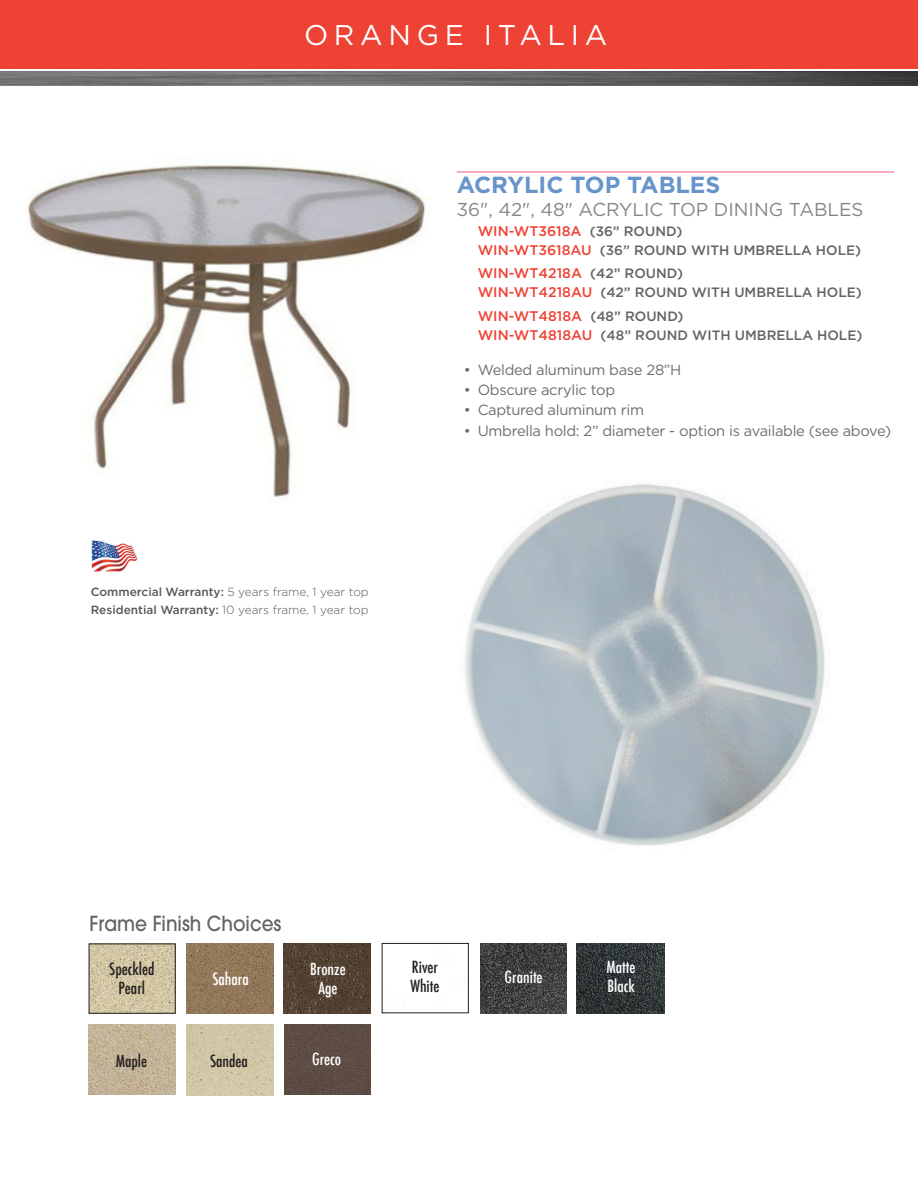
<style>
.page{position:relative;width:918px;height:1188px;background:#fff}
.page>*{position:absolute;margin:0;border:0;box-sizing:border-box;transform-origin:0 0}
.Display_Headlines{font:28.5px "Gotham";letter-spacing:.2em;color:#fff}
.Item_number{font:700 23.25px "Gotham";color:#6694cb}
.t1{font:500 20.7px "ITC Avant Garde Pro";color:#636366;scale:.9 1}
.Item_number-2{font:18.6px "Gotham";color:#848689}
.t2{font:500 condensed 16.35px "Futura";color:#fff}
.t3{font:500 condensed 16.35px "Futura";color:#231f20}
.t4{font:14.7px "Gotham";letter-spacing:-.02em;color:#6c6d70}
.Item_Model_Number{font:500 13.95px "Gotham";color:#ee4235}
.Item_Model_Number-2{font:500 13.5px "Gotham";color:#636366}
.features_bullets{font:300 11.85px "Gotham";color:#57585a}
.s1{font-weight:500}
.s2{font-size:13.5px;color:#636366}
.s3{font-size:13.95px;color:#ee4235}
</style>
<div class="page">
<hr style="left:457px;top:172px;width:437px;height:1px;background:#f05e7b">
<div style="left:0;top:0;width:918px;height:69px;background:#ee4235"></div>
<img style="left:0;top:71px;width:918px;height:14px">
<img style="left:91px;top:540px;width:46px;height:32px">
<img style="left:187px;top:944px;width:87px;height:70px">
<img style="left:91px;top:946px;width:82px;height:65px">
<img style="left:284px;top:944px;width:87px;height:70px">
<img style="left:89px;top:1025px;width:86px;height:70px">
<img style="left:186px;top:1025px;width:87px;height:70px">
<img style="left:480px;top:943px;width:87px;height:70px">
<div style="left:382px;top:943px;width:87px;height:70px;border:1px solid #231f20"></div>
<img style="left:577px;top:943px;width:87px;height:70px">
<img style="left:284px;top:1024px;width:86px;height:71px">
<img style="left:464px;top:484px;width:361px;height:362px">
<img style="left:27px;top:165px;width:399px;height:332px">
<p class="Display_Headlines" style="left:304px;top:17px;width:305px">ORANGE ITALIA</p>
<p class="features_bullets" style="left:91px;top:584px;width:279px"><span class="s1">Commercial Warranty:</span> 5 years frame, 1 year top</p>
<p class="features_bullets" style="left:91px;top:603px;width:279px"><span class="s1">Residential Warranty:</span> 10 years frame, 1 year top</p>
<p class="Item_number" style="left:457px;top:170px;width:265px">ACRYLIC TOP TABLES</p>
<p class="Item_number-2" style="left:457px;top:197px;width:408px">36", 42", 48" ACRYLIC TOP DINING TABLES</p>
<p class="Item_Model_Number" style="left:478px;top:222px;width:206px">WIN-WT3618A <span class="s2">(36” ROUND)</span></p>
<p class="Item_Model_Number-2" style="left:478px;top:241px;width:385px"><span class="s3">WIN-WT3618AU</span> (36” ROUND WITH UMBRELLA HOLE)</p>
<p class="Item_Model_Number" style="left:478px;top:264px;width:207px">WIN-WT4218A <span class="s2">(42” ROUND)</span></p>
<p class="Item_Model_Number-2" style="left:478px;top:284px;width:386px"><span class="s3">WIN-WT4218AU</span> (42” ROUND WITH UMBRELLA HOLE)</p>
<p class="Item_Model_Number" style="left:478px;top:307px;width:207px">WIN-WT4818A <span class="s2">(48” ROUND)</span></p>
<p class="Item_Model_Number-2" style="left:478px;top:326px;width:386px"><span class="s3">WIN-WT4818AU</span> (48” ROUND WITH UMBRELLA HOLE)</p>
<p class="t4" style="left:464px;top:360px;width:219px">• Welded aluminum base 28”H</p>
<p class="t4" style="left:464px;top:380px;width:153px">• Obscure acrylic top</p>
<p class="t4" style="left:464px;top:401px;width:182px">• Captured aluminum rim</p>
<p class="t4" style="left:464px;top:421px;width:429px">• Umbrella hold: 2” diameter - option is available (see above)</p>
<p class="t1" style="left:90px;top:910px;width:215px">Frame Finish Choices</p>
<p class="t3" style="left:109px;top:959px;width:47px">Speckled</p>
<p class="t3" style="left:119px;top:978px;width:28px">Pearl</p>
<p class="t3" style="left:412px;top:957px;width:27px">River</p>
<p class="t3" style="left:410px;top:976px;width:31px">White</p>
<p class="t2" style="left:310px;top:959px;width:37px">Bronze</p>
<p class="t2" style="left:318px;top:978px;width:21px">Age</p>
<p class="t2" style="left:212px;top:969px;width:38px">Sahara</p>
<p class="t2" style="left:505px;top:967px;width:39px">Granite</p>
<p class="t3" style="left:116px;top:1050px;width:33px">Maple</p>
<p class="t3" style="left:210px;top:1050px;width:40px">Sandea</p>
<p class="t2" style="left:312px;top:1048px;width:30px">Greco</p>
<p class="t2" style="left:607px;top:957px;width:30px">Matte</p>
<p class="t2" style="left:607px;top:976px;width:29px">Black</p>
</div>
